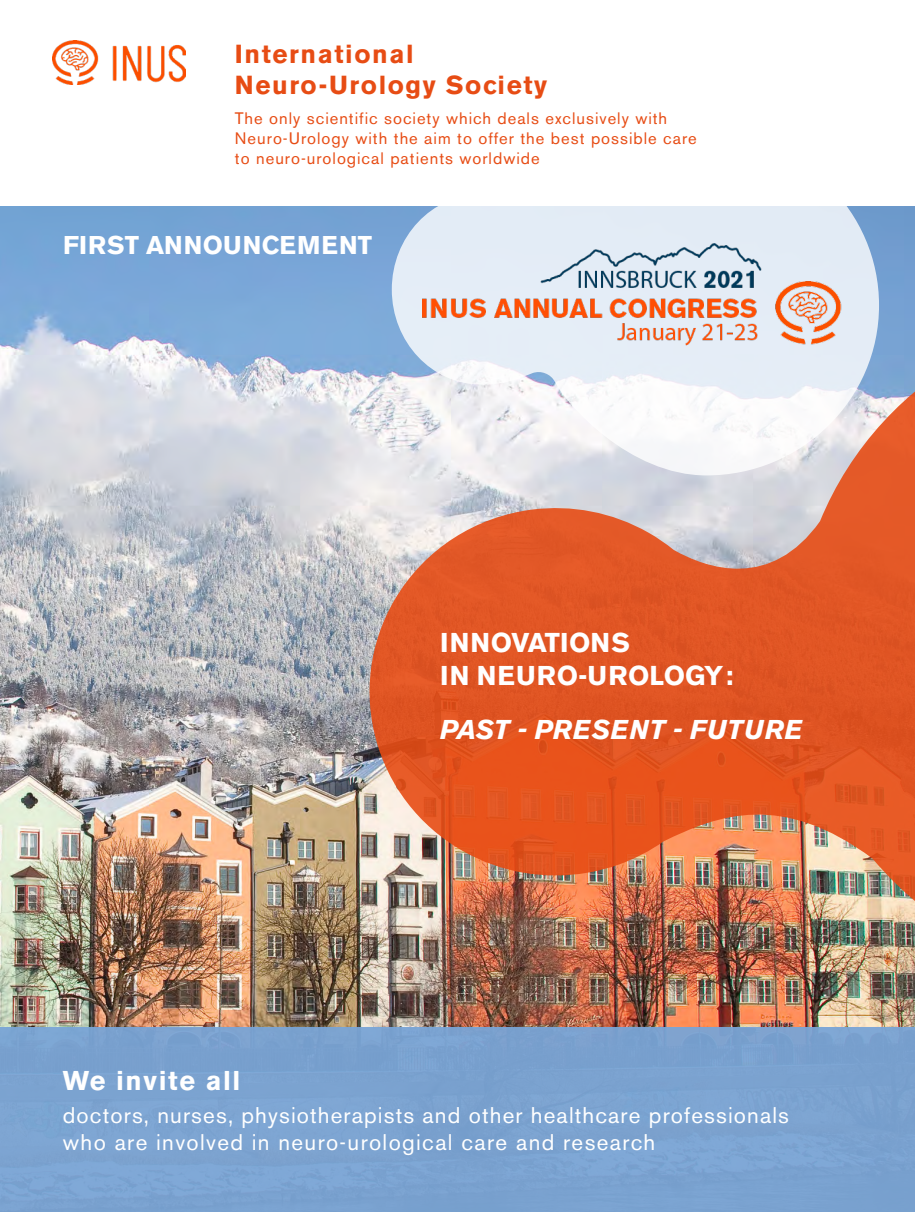
<style>
.page{position:relative;width:915px;height:1212px;background:#fff}
.page>*{position:absolute;margin:0;border:0;box-sizing:border-box;transform-origin:0 0}
.t1{font:700 27px/32.4px "Akzidenz Grotesk BE";letter-spacing:.02em;color:#fff}
.t2{font:italic 700 27px "Akzidenz Grotesk BE";letter-spacing:.01em;color:#fff}
.t3{font:700 27px "Akzidenz Grotesk BE";letter-spacing:.06em;color:#fff}
.t4{font:700 25.95px/31px "Akzidenz Grotesk BE";letter-spacing:.06em;color:#e74c14}
.t5{font:700 25.5px "Akzidenz Grotesk BE";letter-spacing:.02em;color:#fff}
.t6{font:22.5px/27px "Akzidenz Grotesk BE";letter-spacing:.05em;color:#fff}
.t7{font:16.5px/19.8px "Akzidenz Grotesk BE";letter-spacing:.06em;color:#e74c14}
</style>
<div class="page">
<img style="left:0;top:206px;width:914px;height:821px">
<div style="left:0;top:1027px;width:914px;height:185px;background:#7aa5d6"></div>
<img style="left:356px;top:338px;width:558px;height:614px">
<img style="left:53px;top:40px;width:133px;height:44px">
<svg style="left:391px;top:206px;width:487px;height:269px;fill:#e5edf6"></svg>
<img style="left:420px;top:244px;width:424px;height:102px">
<h2 class="t4" style="left:235px;top:39px;width:313px">International<br>Neuro-Urology Society</h2>
<p class="t7" style="left:235px;top:108px;width:463px">The only scientific society which deals exclusively with<br>Neuro-Urology with the aim to offer the best possible care to neuro-urological patients worldwide</p>
<h3 class="t5" style="left:63px;top:230px;width:310px">FIRST ANNOUNCEMENT</h3>
<h1 class="t1" style="left:440px;top:627px;width:295px">INNOVATIONS<br>IN NEURO-UROLOGY:</h1>
<h1 class="t2" style="left:440px;top:713px;width:364px">PAST - PRESENT - FUTURE</h1>
<h1 class="t3" style="left:63px;top:1065px;width:179px">We invite all</h1>
<h3 class="t6" style="left:63px;top:1102px;width:727px">doctors, nurses, physiotherapists and other healthcare professionals who are involved in neuro-urological care and research</h3>
</div>
